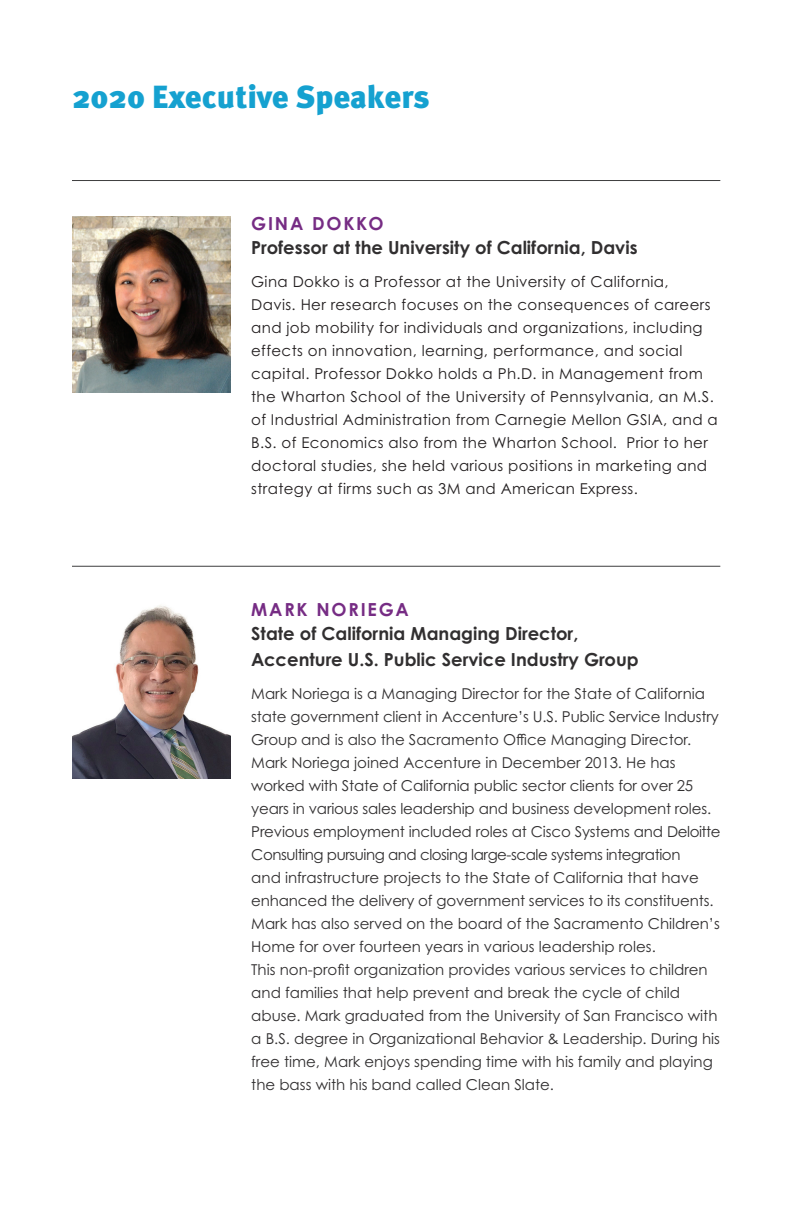
<style>
.page{position:relative;width:792px;height:1224px;background:#fff}
.page>*{position:absolute;margin:0;border:0;box-sizing:border-box;transform-origin:0 0}
.t1{font:900 32px "Meta Pro";letter-spacing:-.005em;color:#15a1d0}
.t2{font:700 18px/26px "Century Gothic Pro";color:#312f30}
.t3{font:700 18px "Century Gothic Pro";letter-spacing:.1em;color:#762c84}
.t4{font:15px/23px "Century Gothic Pro";color:#312f30}
.t5{font:15px/23px "Century Gothic Pro";letter-spacing:.025em;color:#231f20}
</style>
<div class="page">
<hr style="left:72px;top:180px;width:648px;height:1px;background:#3e3e3f">
<img style="left:72px;top:217px;width:159px;height:175px">
<img style="left:72px;top:605px;width:159px;height:173px">
<hr style="left:72px;top:566px;width:648px;height:1px;background:#3e3e3f">
<h1 class="t1" style="left:72px;top:71px;width:359px">2020 Executive Speakers</h1>
<p class="t3" style="left:251px;top:212px;width:134px">GINA DOKKO</p>
<p class="t2" style="left:251px;top:234px;width:388px">Professor at the University of California, Davis</p>
<p class="t5" style="left:251px;top:270px;width:468px">Gina Dokko is a Professor at the University of California,<br>Davis. Her research focuses on the consequences of careers and job mobility for individuals and organizations, including effects on innovation, learning, performance, and social capital. Professor Dokko holds a Ph.D. in Management from the Wharton School of the University of Pennsylvania, an M.S. of Industrial Administration from Carnegie Mellon GSIA, and a B.S. of Economics also from the Wharton School. Prior to her doctoral studies, she held various positions in marketing and strategy at firms such as 3M and American Express.</p>
<p class="t3" style="left:251px;top:598px;width:159px">MARK NORIEGA</p>
<p class="t2" style="left:251px;top:620px;width:389px">State of California Managing Director,<br>Accenture U.S. Public Service Industry Group</p>
<p class="t4" style="left:251px;top:682px;width:471px">Mark Noriega is a Managing Director for the State of California state government client in Accenture’s U.S. Public Service Industry Group and is also the Sacramento Office Managing Director.<br>Mark Noriega joined Accenture in December 2013. He has worked with State of California public sector clients for over 25 years in various sales leadership and business development roles.<br>Previous employment included roles at Cisco Systems and Deloitte Consulting pursuing and closing large-scale systems integration<br>and infrastructure projects to the State of California that have enhanced the delivery of government services to its constituents.<br>Mark has also served on the board of the Sacramento Children’s Home for over fourteen years in various leadership roles.<br>This non-profit organization provides various services to children and families that help prevent and break the cycle of child abuse. Mark graduated from the University of San Francisco with a B.S. degree in Organizational Behavior &amp; Leadership. During his free time, Mark enjoys spending time with his family and playing the bass with his band called Clean Slate.</p>
</div>
